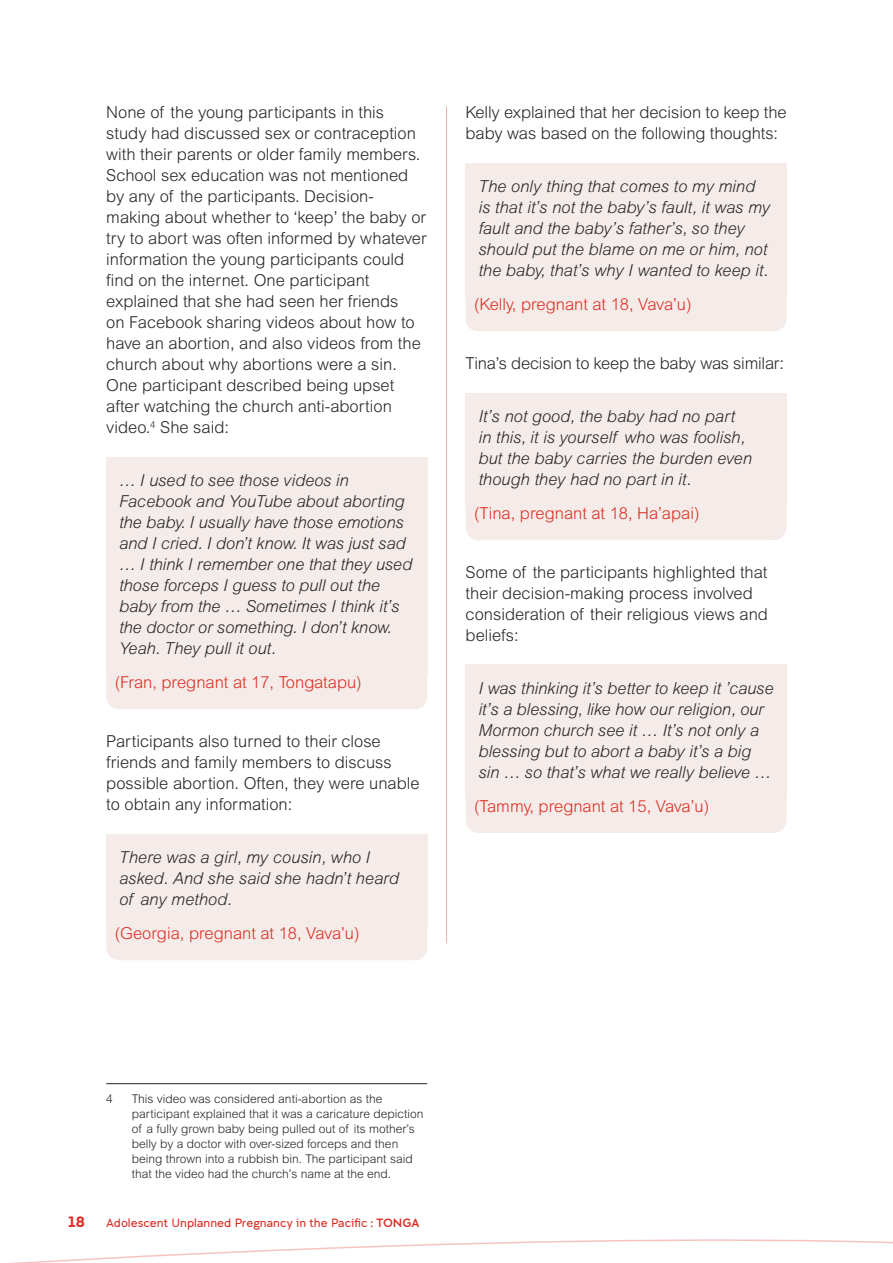
<style>
.page{position:relative;width:893px;height:1263px;background:#fff}
.page>*{position:absolute;margin:0;border:0;box-sizing:border-box;transform-origin:0 0}
.t1{font:300 16.5px/21px "Arial MT Pro";color:#252627}
.t2{font:italic 300 16.5px/21px "Arial MT Pro";letter-spacing:-.005em;color:#252627}
.t3{font:300 16.5px "Arial MT Pro";color:#dc2e23}
.t4{font:700 15px "Clancy";color:#dc2e23}
.t5{font:300 12px/15px "Arial MT Pro";color:#252627}
.t6{font:300 12px "Clancy";color:#dc2e23}
.s1{font-weight:400}
</style>
<div class="page">
<svg style="left:11px;top:1239px;width:882px;height:24px"></svg>
<div style="left:106px;top:457px;width:321px;height:219px;background:#f5ece9"></div>
<div style="left:106px;top:676px;width:321px;height:33px;background:#f5ece9"></div>
<div style="left:106px;top:834px;width:321px;height:92px;background:#f5ece9"></div>
<div style="left:106px;top:926px;width:321px;height:34px;background:#f5ece9"></div>
<hr style="left:106px;top:1083px;width:321px;height:1px;background:#252627">
<div style="left:466px;top:163px;width:321px;height:135px;background:#f5ece9"></div>
<div style="left:466px;top:298px;width:321px;height:33px;background:#f5ece9"></div>
<div style="left:466px;top:393px;width:321px;height:113px;background:#f5ece9"></div>
<div style="left:466px;top:506px;width:321px;height:34px;background:#f5ece9"></div>
<div style="left:466px;top:665px;width:321px;height:134px;background:#f5ece9"></div>
<div style="left:466px;top:799px;width:321px;height:34px;background:#f5ece9"></div>
<hr style="left:446px;top:106px;width:1px;height:837px;background:#f2b5b0">
<p class="t1" style="left:106px;top:102px;width:322px">None of the young participants in this study had discussed sex or contraception with their parents or older family members.<br>School sex education was not mentioned by any of the participants. Decision&shy;making about whether to ‘keep’ the baby or try to abort was often informed by whatever information the young participants could find on the internet. One participant explained that she had seen her friends<br>on Facebook sharing videos about how to have an abortion, and also videos from the church about why abortions were a sin.<br>One participant described being upset after watching the church anti-abortion video.<sup>4</sup> She said:</p>
<p class="t2" style="left:119px;top:470px;width:295px">… I used to see those videos in Facebook and YouTube about aborting the baby. I usually have those emotions and I cried. I don’t know. It was just sad … I think I remember one that they used those forceps I guess to pull out the baby from the … Sometimes I think it’s the doctor or something. I don’t know.<br>Yeah. They pull it out.</p>
<p class="t3" style="left:115px;top:672px;width:248px">(Fran, pregnant at 17, Tongatapu)</p>
<p class="t1" style="left:106px;top:731px;width:315px">Participants also turned to their close friends and family members to discuss possible abortion. Often, they were unable to obtain any information:</p>
<p class="t2" style="left:119px;top:847px;width:281px">There was a girl, my cousin, who I asked. And she said she hadn’t heard of any method.</p>
<p class="t3" style="left:115px;top:923px;width:246px">(Georgia, pregnant at 18, Vava’u)</p>
<p class="t1" style="left:466px;top:102px;width:322px">Kelly explained that her decision to keep the baby was based on the following thoughts:</p>
<p class="t2" style="left:478px;top:176px;width:293px">The only thing that comes to my mind is that it’s not the baby’s fault, it was my fault and the baby’s father’s, so they should put the blame on me or him, not the baby, that’s why I wanted to keep it.</p>
<p class="t3" style="left:474px;top:294px;width:219px">(Kelly, pregnant at 18, Vava’u)</p>
<p class="t1" style="left:466px;top:353px;width:320px">Tina’s decision to keep the baby was similar:</p>
<p class="t2" style="left:478px;top:406px;width:275px">It’s not good, the baby had no part<br>in this, it is yourself who was foolish, but the baby carries the burden even though they had no part in it.</p>
<p class="t3" style="left:474px;top:503px;width:227px">(Tina, pregnant at 18, Ha’apai)</p>
<p class="t1" style="left:466px;top:562px;width:304px">Some of the participants highlighted that their decision-making process involved consideration of their religious views and beliefs:</p>
<p class="t2" style="left:478px;top:678px;width:297px">I was thinking it’s better to keep it ’cause it’s a blessing, like how our religion, our Mormon church see it … It’s not only a blessing but to abort a baby it’s a big sin … so that’s what we really believe …</p>
<p class="t3" style="left:474px;top:796px;width:237px">(Tammy, pregnant at 15, Vava’u)</p>
<p class="t5" style="left:106px;top:1091px;width:8px">4</p>
<p class="t5" style="left:132px;top:1091px;width:293px">This video was considered anti-abortion as the participant explained that it was a caricature depiction of a fully grown baby being pulled out of its mother’s belly by a doctor with over-sized forceps and then being thrown into a rubbish bin. The participant said that the video had the church’s name at the end.</p>
<p class="t4" style="left:68px;top:1213px;width:19px">18</p>
<p class="t6" style="left:106px;top:1216px;width:315px">Adolescent Unplanned Pregnancy in the Pacific <span class="s1">: TONGA</span></p>
</div>
